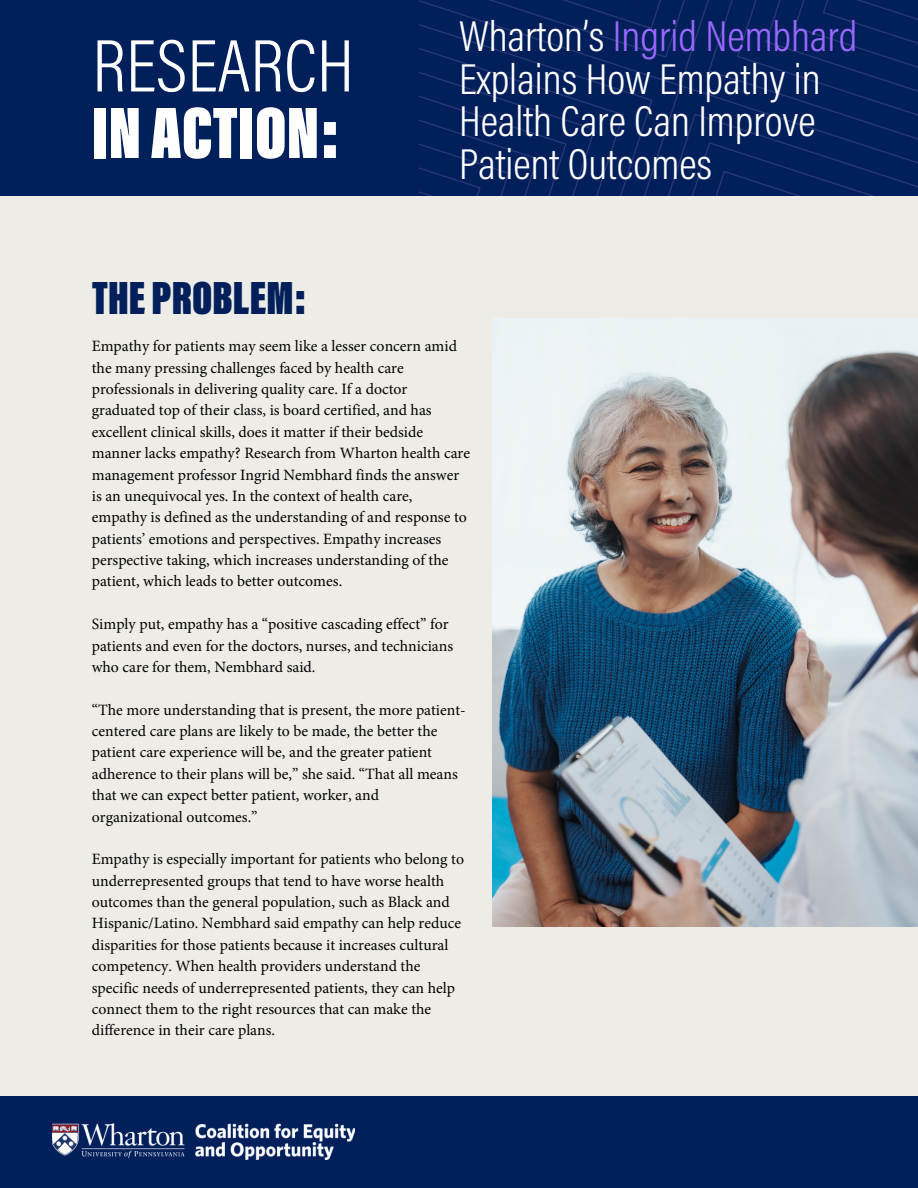
<style>
.page{position:relative;width:918px;height:1188px;background:#edece6}
.page>*{position:absolute;margin:0;border:0;box-sizing:border-box;transform-origin:0 0}
.t1{font:900 75.15px "Acumin Pro Extra Cond";color:#fff}
.t2{font:300 75.15px "Acumin Pro Cond";color:#fff}
.t3{font:900 48px "Acumin Pro Extra Cond";color:#011f5b}
.t4{font:300 43.65px/42.8px "Acumin Pro Cond";color:#fff}
.t5{font:15.75px/21.3px "Minion Pro";color:#000}
.s1{color:#9969fd}
</style>
<div class="page">
<div style="left:0;top:0;width:918px;height:196px;background:#011f5b"></div>
<div style="left:0;top:1096px;width:918px;height:92px;background:#011f5b"></div>
<img style="left:53px;top:1124px;width:301px;height:36px">
<img style="left:419px;top:0;width:498px;height:196px">
<img style="left:492px;top:318px;width:426px;height:609px">
<p class="t2" style="left:92px;top:36px;width:263px">RESEARCH</p>
<p class="t1" style="left:92px;top:103px;width:250px">IN ACTION:</p>
<p class="t3" style="left:92px;top:279px;width:217px">THE PROBLEM:</p>
<p class="t4" style="left:459px;top:19px;width:400px">Wharton’s <span class="s1">Ingrid Nembhard<br></span>Explains How Empathy in<br>Health Care Can Improve<br>Patient Outcomes</p>
<p class="t5" style="left:92px;top:337px;width:380px">Empathy for patients may seem like a lesser concern amid the many pressing challenges faced by health care professionals in delivering quality care. If a doctor graduated top of their class, is board certified, and has excellent clinical skills, does it matter if their bedside manner lacks empathy? Research from Wharton health care management professor Ingrid Nembhard finds the answer is an unequivocal yes. In the context of health care, empathy is defined as the understanding of and response to patients’ emotions and perspectives. Empathy increases perspective taking, which increases understanding of the patient, which leads to better outcomes.</p>
<p class="t5" style="left:92px;top:615px;width:363px">Simply put, empathy has a “positive cascading effect” for patients and even for the doctors, nurses, and technicians who care for them, Nembhard said.</p>
<p class="t5" style="left:92px;top:700px;width:376px">“The more understanding that is present, the more patient&shy;centered care plans are likely to be made, the better the patient care experience will be, and the greater patient adherence to their plans will be,” she said. “That all means that we can expect better patient, worker, and organizational outcomes.”</p>
<p class="t5" style="left:92px;top:850px;width:374px">Empathy is especially important for patients who belong to underrepresented groups that tend to have worse health outcomes than the general population, such as Black and Hispanic/Latino. Nembhard said empathy can help reduce disparities for those patients because it increases cultural competency. When health providers understand the specific needs of underrepresented patients, they can help connect them to the right resources that can make the difference in their care plans.</p>
</div>
